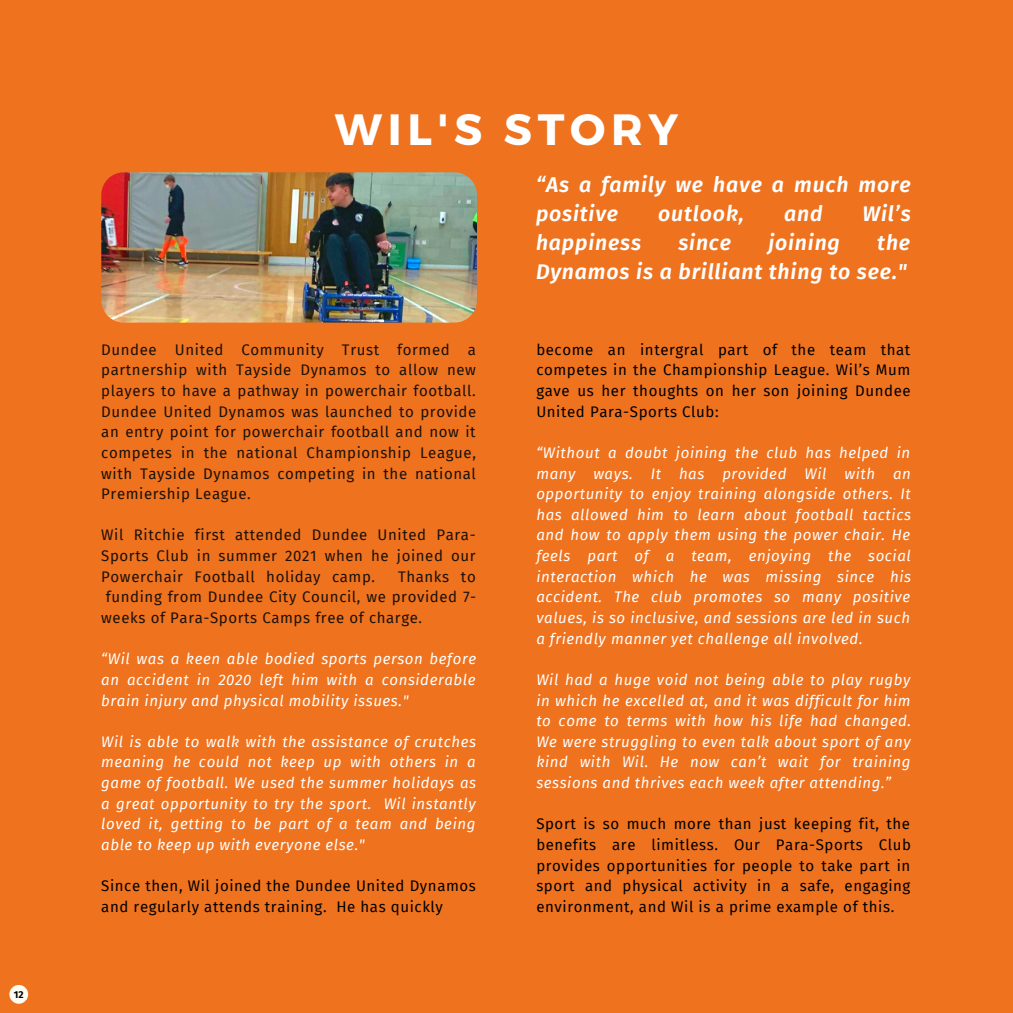
<style>
.page{position:relative;width:1013px;height:1013px;background:#fff}
.page>*{position:absolute;margin:0;border:0;box-sizing:border-box;transform-origin:0 0}
.t1{font:700 43.75px "Montserrat";letter-spacing:.13em;color:#fff}
.t2{font:italic 600 21.25px/29px "Fira Sans";letter-spacing:.04em;color:#fff}
.t3{font:italic 15px/20.6px "Fira Sans";letter-spacing:.04em;color:#fff;text-align:justify}
.t4{font:15px/20.6px "Fira Sans";letter-spacing:.04em;color:#1b1109;text-align:justify}
.t5{font:15px/20.6px "Fira Sans";letter-spacing:.04em;color:#000;text-align:justify}
.t6{font:700 10px "Fira Sans";color:#000}
</style>
<div class="page">
<div style="left:0;top:0;width:1012px;height:1012px;background:#ef721e"></div>
<img style="left:101px;top:172px;width:376px;height:150px;border-radius:23px">
<div style="left:9px;top:984px;width:19px;height:19px;background:#fffdf1;border-radius:50%"></div>
<p class="t6" style="left:14px;top:988px;width:11px">12</p>
<h1 class="t1" style="left:335px;top:101px;width:345px">WIL'S STORY</h1>
<h2 class="t2" style="left:536px;top:170px;width:376px">“As a family we have a much more positive</h2>
<h2 class="t2" style="left:658px;top:199px;width:87px">outlook,</h2>
<h2 class="t2" style="left:784px;top:199px;width:40px">and</h2>
<h2 class="t2" style="left:862px;top:199px;width:50px">Wil’s</h2>
<p class="t4" style="left:101px;top:339px;width:376px">Dundee United Community Trust formed a partnership with Tayside Dynamos to allow new players to have a pathway in powerchair football.<br>Dundee United Dynamos was launched to provide an entry point for powerchair football and now it competes in the national Championship League, with Tayside Dynamos competing in the national Premiership League.</p>
<p class="t4" style="left:101px;top:525px;width:376px">Wil Ritchie first attended Dundee United Para-Sports Club in summer 2021 when he joined our Powerchair Football holiday camp.</p>
<p class="t4" style="left:398px;top:566px;width:79px">Thanks to</p>
<p class="t4" style="left:106px;top:587px;width:372px">funding from Dundee City Council, we provided 7-</p>
<p class="t4" style="left:101px;top:607px;width:322px">weeks of Para-Sports Camps free of charge.</p>
<p class="t3" style="left:101px;top:649px;width:376px">“Wil was a keen able bodied sports person before an accident in 2020 left him with a considerable brain injury and physical mobility issues."</p>
<p class="t3" style="left:101px;top:731px;width:376px">Wil is able to walk with the assistance of crutches meaning he could not keep up with others in a game of football. We used the summer holidays as a great opportunity to try the sport. Wil instantly loved it, getting to be part of a team and being able to keep up with everyone else."</p>
<p class="t5" style="left:101px;top:875px;width:376px">Since then, Wil joined the Dundee United Dynamos and regularly attends training. He has quickly</p>
<h2 class="t2" style="left:536px;top:228px;width:106px">happiness</h2>
<h2 class="t2" style="left:678px;top:228px;width:54px">since</h2>
<h2 class="t2" style="left:768px;top:228px;width:73px">joining</h2>
<h2 class="t2" style="left:536px;top:228px;width:376px;text-align:right">the<br>Dynamos is a brilliant thing to see."</h2>
<p class="t5" style="left:536px;top:339px;width:376px">become an intergral part of the team that competes in the Championship League. Wil’s Mum gave us her thoughts on her son joining Dundee United Para-Sports Club:</p>
<p class="t3" style="left:536px;top:442px;width:376px">“Without a doubt joining the club has helped in many ways. It has provided Wil with an opportunity to enjoy training alongside others. It has allowed him to learn about football tactics and how to apply them using the power chair. He feels part of a team, enjoying the social interaction which he was missing since his accident. The club promotes so many positive values, is so inclusive, and sessions are led in such a friendly manner yet challenge all involved.</p>
<p class="t3" style="left:536px;top:669px;width:376px">Wil had a huge void not being able to play rugby in which he excelled at, and it was difficult for him to come to terms with how his life had changed.<br>We were struggling to even talk about sport of any kind with Wil. He now can’t wait for training sessions and thrives each week after attending.”</p>
<p class="t5" style="left:536px;top:814px;width:376px">Sport is so much more than just keeping fit, the benefits are limitless. Our Para-Sports Club provides opportunities for people to take part in sport and physical activity in a safe, engaging environment, and Wil is a prime example of this.</p>
</div>
